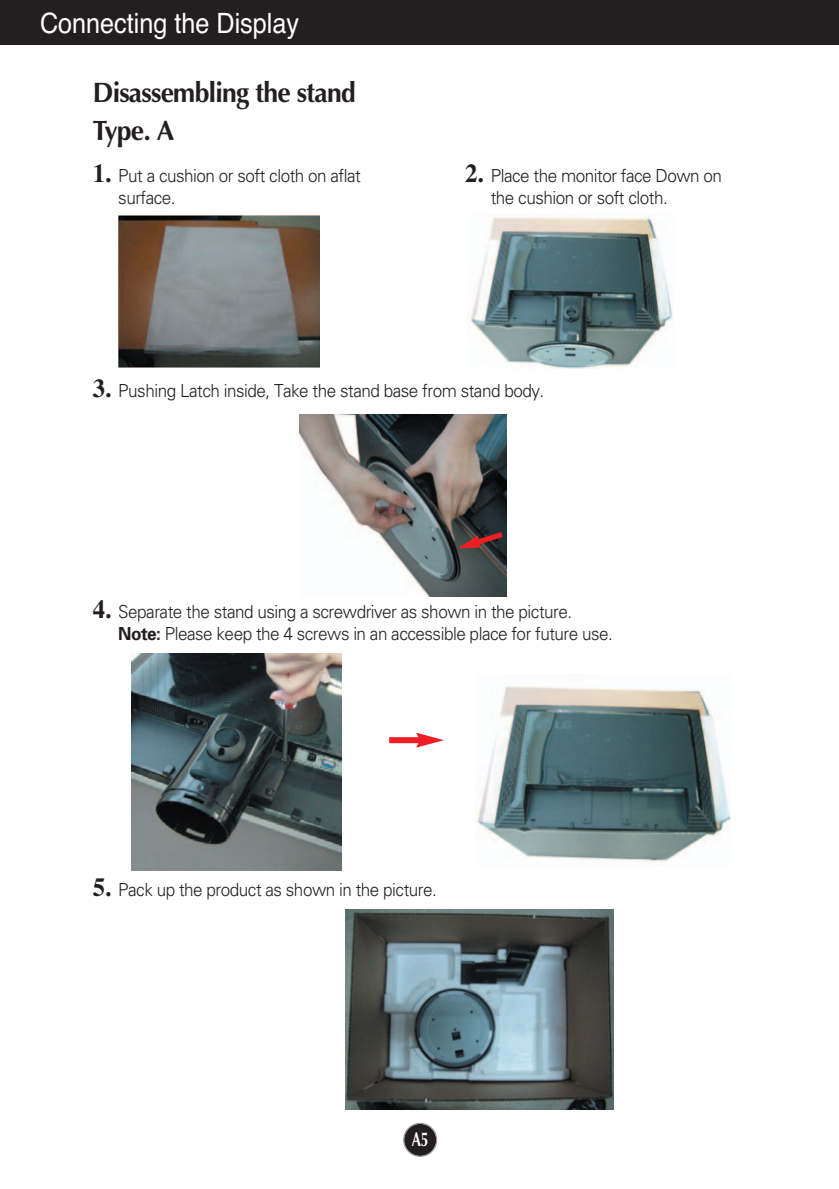
<style>
.page{position:relative;width:839px;height:1189px;background:#fff}
.page>*{position:absolute;margin:0;border:0;box-sizing:border-box;transform-origin:0 0}
.t1{font:700 28px/38px "Optima";letter-spacing:-.03em;color:#231f20;scale:.95 1}
.t2{font:28px "Helvetica";color:#fff;scale:.9 1}
.t3{font:700 20px "Optima";color:#fff;scale:.7 1}
.t4{font:300 18px/22px "Univers";letter-spacing:-.03em;color:#231f20;scale:.95 1}
.s1{font-family:"Times";font-weight:700;font-size:26px}
.s2{font-weight:700}
</style>
<div class="page">
<div style="left:0;top:0;width:839px;height:45px;background:#231f20"></div>
<div style="left:404px;top:1124px;width:32px;height:32px;background:#231f20;border-radius:50%"></div>
<div style="left:403px;top:1123px;width:34px;height:34px;border:1px solid #939598;border-radius:50%"></div>
<img style="left:118px;top:216px;width:202px;height:151px">
<img style="left:470px;top:216px;width:203px;height:152px">
<img style="left:299px;top:414px;width:207px;height:182px">
<svg style="left:457px;top:528px;width:50px;height:21px"></svg>
<svg style="left:299px;top:592px;width:132px;height:4px"></svg>
<div style="left:389px;top:737px;width:32px;height:6px;background:#ee1e24"></div>
<svg style="left:416px;top:732px;width:28px;height:15px"></svg>
<img style="left:477px;top:686px;width:253px;height:176px">
<img style="left:131px;top:653px;width:210px;height:217px">
<img style="left:346px;top:909px;width:267px;height:200px">
<h1 class="t2" style="left:40px;top:13px;width:289px">Connecting the Display</h1>
<h1 class="t1" style="left:93px;top:77px;width:278px">Disassembling the stand<br>Type. A</h1>
<p class="t4" style="left:118px;top:166px;width:257px;text-indent:-26px"><span class="s1">1.</span> Put a cushion or soft cloth on aflat surface.</p>
<p class="t4" style="left:491px;top:166px;width:245px;text-indent:-26px"><span class="s1">2.</span> Place the monitor face Down on the cushion or soft cloth.</p>
<p class="t4" style="left:93px;top:381px;width:477px"><span class="s1">3.</span> Pushing Latch inside, Take the stand base from stand body.</p>
<p class="t4" style="left:118px;top:602px;width:522px;text-indent:-26px"><span class="s1">4.</span> Separate the stand using a screwdriver as shown in the picture.<br><span class="s2">Note:</span> Please keep the 4 screws in an accessible place for future use.</p>
<p class="t4" style="left:93px;top:880px;width:364px"><span class="s1">5.</span> Pack up the product as shown in the picture.</p>
<p class="t3" style="left:412px;top:1131px;width:25px">A5</p>
</div>
